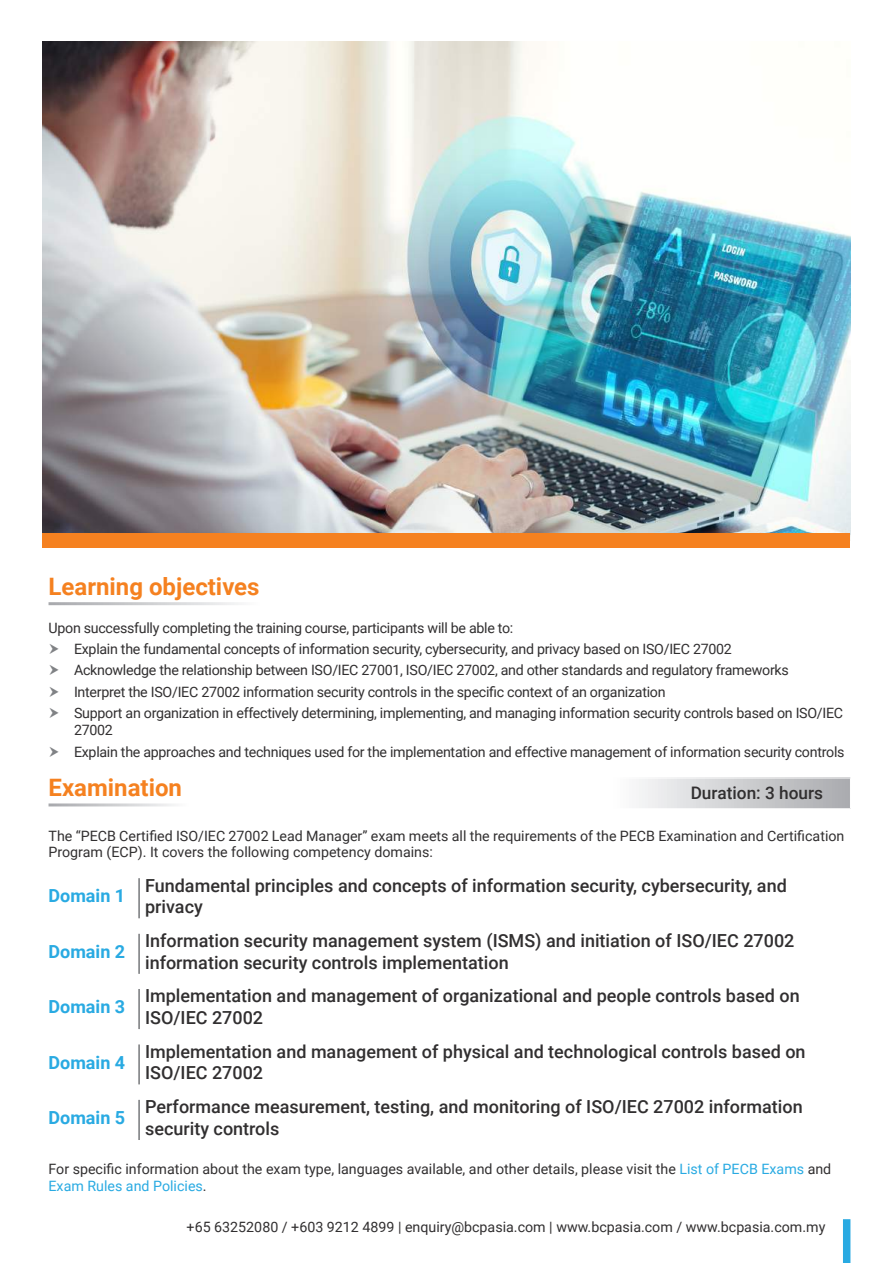
<style>
.page{position:relative;width:893px;height:1263px;background:#fff}
.page>*{position:absolute;margin:0;border:0;box-sizing:border-box;transform-origin:0 0}
.t1{font:700 24px "Roboto";color:#f58120}
.t2{font:500 18px/21.6px "Roboto";color:#312f30}
.t3{font:700 18px "Roboto";color:#29aae2}
.t4{font:500 17.25px "Roboto";color:#312f30}
.t5{font:14.25px/21.3px "Roboto";letter-spacing:-.02em;color:#312f30}
.t6{font:14.25px/16.5px "Roboto";color:#312f30}
.s1{color:#29aae2}
</style>
<div class="page">
<img style="left:43px;top:42px;width:807px;height:491px">
<div style="left:43px;top:533px;width:807px;height:15px;background:#f58120"></div>
<svg style="left:639px;top:779px;width:211px;height:29px;background:#cdced1"></svg>
<hr style="left:138px;top:878px;width:2px;height:40px;background:#76787b">
<hr style="left:138px;top:933px;width:2px;height:41px;background:#76787b">
<hr style="left:138px;top:989px;width:2px;height:40px;background:#76787b">
<hr style="left:138px;top:1044px;width:2px;height:41px;background:#76787b">
<hr style="left:138px;top:1100px;width:2px;height:40px;background:#76787b">
<div style="left:843px;top:1219px;width:7px;height:44px;background:#29aae2"></div>
<h1 class="t1" style="left:49px;top:569px;width:213px">Learning objectives</h1>
<p class="t5" style="left:74px;top:616px;width:771px;text-indent:-26px">Upon successfully completing the training course, participants will be able to:<br>Explain the fundamental concepts of information security, cybersecurity, and privacy based on ISO/IEC 27002<br>Acknowledge the relationship between ISO/IEC 27001, ISO/IEC 27002, and other standards and regulatory frameworks Interpret the ISO/IEC 27002 information security controls in the specific context of an organization<br>Support an organization in effectively determining, implementing, and managing information security controls based on ISO/IEC</p>
<p class="t5" style="left:74px;top:719px;width:772px">27002<br>Explain the approaches and techniques used for the implementation and effective management of information security controls</p>
<h1 class="t1" style="left:49px;top:771px;width:135px">Examination</h1>
<p class="t4" style="left:691px;top:780px;width:134px">Duration: 3 hours</p>
<p class="t6" style="left:49px;top:827px;width:797px">The “PECB Certified ISO/IEC 27002 Lead Manager” exam meets all the requirements of the PECB Examination and Certification<br>Program (ECP). It covers the following competency domains:</p>
<p class="t3" style="left:49px;top:883px;width:78px">Domain 1</p>
<p class="t2" style="left:145px;top:874px;width:643px">Fundamental principles and concepts of information security, cybersecurity, and privacy</p>
<p class="t3" style="left:49px;top:939px;width:78px">Domain 2</p>
<p class="t2" style="left:145px;top:929px;width:651px">Information security management system (ISMS) and initiation of ISO/IEC 27002 information security controls implementation</p>
<p class="t3" style="left:49px;top:994px;width:78px">Domain 3</p>
<p class="t2" style="left:145px;top:984px;width:656px">Implementation and management of organizational and people controls based on<br>ISO/IEC 27002</p>
<p class="t3" style="left:49px;top:1049px;width:78px">Domain 4</p>
<p class="t2" style="left:145px;top:1040px;width:662px">Implementation and management of physical and technological controls based on<br>ISO/IEC 27002</p>
<p class="t3" style="left:49px;top:1105px;width:78px">Domain 5</p>
<p class="t2" style="left:145px;top:1095px;width:659px">Performance measurement, testing, and monitoring of ISO/IEC 27002 information security controls</p>
<p class="t6" style="left:49px;top:1160px;width:784px">For specific information about the exam type, languages available, and other details, please visit the <span class="s1">List of PECB Exams</span> and<br><span class="s1">Exam Rules and Policies</span>.</p>
<p class="t6" style="left:187px;top:1218px;width:640px">+65 63252080 / +603 9212 4899 | enquiry@bcpasia.com | www.bcpasia.com / www.bcpasia.com.my</p>
</div>
